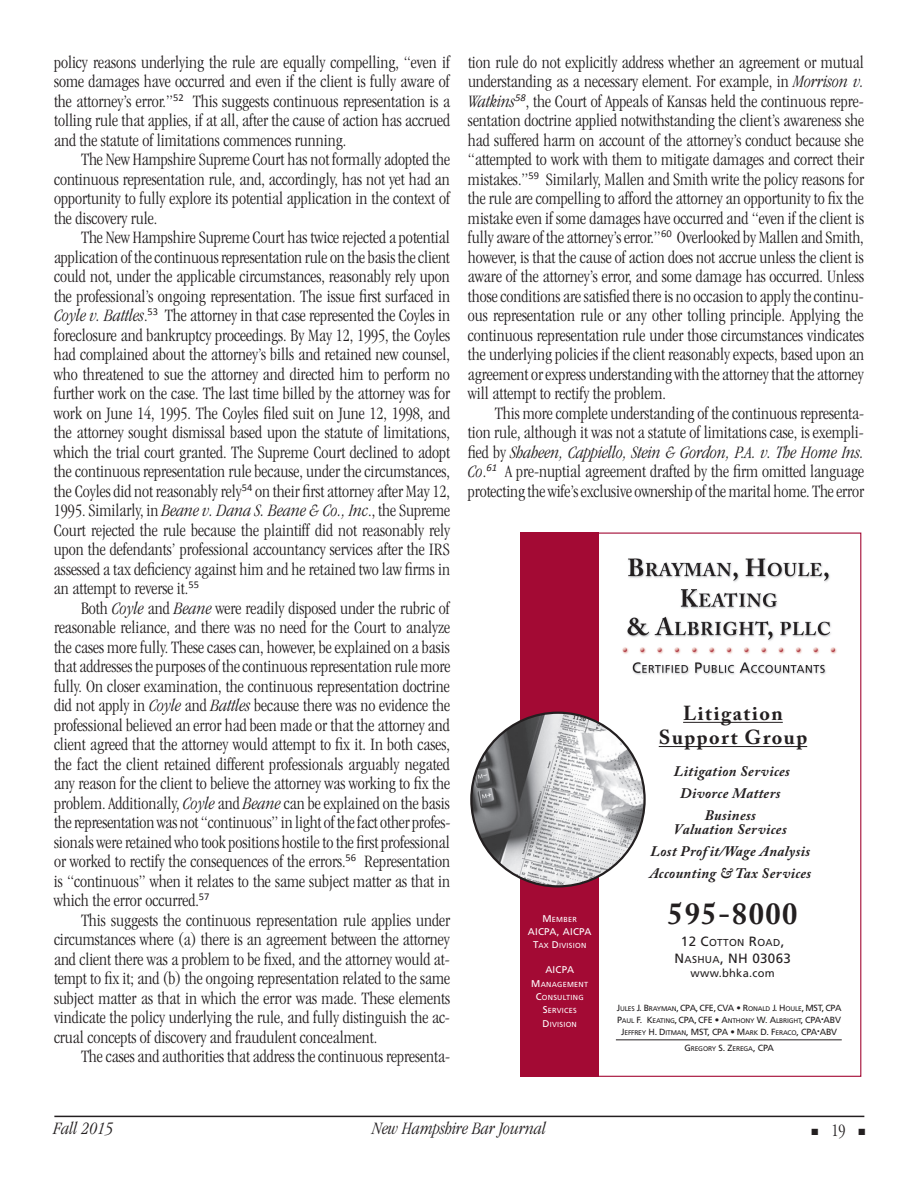
<style>
.page{position:relative;width:918px;height:1188px;background:#fff}
.page>*{position:absolute;margin:0;border:0;box-sizing:border-box;transform-origin:0 0}
.t1{font:700 30.6px "Adobe Caslon Pro";color:#231f20}
.t2{font:700 20.1px/24.2px "Adobe Caslon Pro";letter-spacing:.075em;color:#231f20;text-align:center}
.t3{font:300 condensed 18px/19.5px "Garamond";color:#231f20;text-align:justify}
.t4{font:italic 300 condensed 18px "Garamond";color:#231f20}
.t5{font:italic 700 14.55px/21.8px "Adobe Caslon Pro";letter-spacing:.025em;color:#231f20;text-align:center}
.t6{font:13.5px "Frutiger";letter-spacing:.025em;color:#231f20}
.t7{font:11.25px "Frutiger";letter-spacing:.025em;color:#231f20}
.t8{font:10.05px "Frutiger";letter-spacing:.035em;color:#231f20}
.t9{font:9.75px "Frutiger";letter-spacing:.025em;color:#fff}
.t10{font:9px/12.1px "Frutiger";letter-spacing:-.025em;color:#231f20;text-align:center}
.t11{font:7.35px/13.5px "Frutiger";letter-spacing:.035em;color:#fff;text-align:center}
.t12{font:6.75px "Frutiger";letter-spacing:-.02em;color:#231f20}
.s1{font-style:italic}
.s2{font-size:9.75px}
.s3{font-size:13.5px}
.s4{font-size:10.05px}
.s5{font-size:6.75px}
.s6{font-size:9px}
</style>
<div class="page">
<hr style="left:54px;top:1116px;width:810px;height:1px;background:#231f20">
<div style="left:521px;top:533px;width:78px;height:544px;background:#a30a34"></div>
<hr style="left:683px;top:722px;width:100px;height:1px;background:#231f20">
<hr style="left:659px;top:746px;width:148px;height:1px;background:#231f20">
<svg style="left:470px;top:712px;width:176px;height:176px"></svg>
<img style="left:627px;top:558px;width:204px;height:117px">
<hr style="left:616px;top:1040px;width:226px;height:1px;background:#231f20">
<img style="left:622px;top:643px;width:215px;height:15px">
<p class="t3" style="left:54px;top:52px;width:398px">policy reasons underlying the rule are equally compelling, “even if some damages have occurred and even if the client is fully aware of the attorney’s error.”<sup>52</sup> This suggests continuous representation is a tolling rule that applies, if at all, after the cause of action has accrued and the statute of limitations commences running.</p>
<p class="t3" style="left:54px;top:150px;width:398px;text-indent:27px">The New Hampshire Supreme Court has not formally adopted the continuous representation rule, and, accordingly, has not yet had an opportunity to fully explore its potential application in the context of the discovery rule.</p>
<p class="t3" style="left:54px;top:228px;width:398px;text-indent:27px">The New Hampshire Supreme Court has twice rejected a potential application of the continuous representation rule on the basis the client could not, under the applicable circumstances, reasonably rely upon the professional’s ongoing representation. The issue first surfaced in <span class="s1">Coyle v. Battles</span>.<sup>53</sup> The attorney in that case represented the Coyles in foreclosure and bankruptcy proceedings. By May 12, 1995, the Coyles had complained about the attorney’s bills and retained new counsel, who threatened to sue the attorney and directed him to perform no further work on the case. The last time billed by the attorney was for work on June 14, 1995. The Coyles filed suit on June 12, 1998, and the attorney sought dismissal based upon the statute of limitations, which the trial court granted. The Supreme Court declined to adopt the continuous representation rule because, under the circumstances, the Coyles did not reasonably rely<sup>54</sup> on their first attorney after May 12, 1995. Similarly, in <span class="s1">Beane v. Dana S. Beane &amp; Co., Inc</span>., the Supreme Court rejected the rule because the plaintiff did not reasonably rely upon the defendants’ professional accountancy services after the IRS assessed a tax deficiency against him and he retained two law firms in an attempt to reverse it.<sup>55</sup></p>
<p class="t3" style="left:54px;top:598px;width:398px;text-indent:27px">Both <span class="s1">Coyle</span> and <span class="s1">Beane</span> were readily disposed under the rubric of reasonable reliance, and there was no need for the Court to analyze the cases more fully. These cases can, however, be explained on a basis that addresses the purposes of the continuous representation rule more fully. On closer examination, the continuous representation doctrine did not apply in <span class="s1">Coyle</span> and <span class="s1">Battles</span> because there was no evidence the professional believed an error had been made or that the attorney and client agreed that the attorney would attempt to fix it. In both cases, the fact the client retained different professionals arguably negated any reason for the client to believe the attorney was working to fix the problem. Additionally, <span class="s1">Coyle</span> and <span class="s1">Beane</span> can be explained on the basis the representation was not “continuous” in light of the fact other profes&shy;sionals were retained who took positions hostile to the first professional or worked to rectify the consequences of the errors.<sup>56</sup> Representation is “continuous” when it relates to the same subject matter as that in which the error occurred.<sup>57</sup></p>
<p class="t3" style="left:54px;top:910px;width:398px;text-indent:27px">This suggests the continuous representation rule applies under circumstances where (a) there is an agreement between the attorney and client there was a problem to be fixed, and the attorney would at&shy;tempt to fix it; and (b) the ongoing representation related to the same subject matter as that in which the error was made. These elements vindicate the policy underlying the rule, and fully distinguish the ac&shy;crual concepts of discovery and fraudulent concealment.</p>
<p class="t3" style="left:81px;top:1047px;width:371px">The cases and authorities that address the continuous representa-</p>
<p class="t3" style="left:468px;top:52px;width:398px">tion rule do not explicitly address whether an agreement or mutual understanding as a necessary element. For example, in <span class="s1">Morrison v.<br>Watkins</span><sup>58</sup>, the Court of Appeals of Kansas held the continuous repre&shy;sentation doctrine applied notwithstanding the client’s awareness she had suffered harm on account of the attorney’s conduct because she “attempted to work with them to mitigate damages and correct their mistakes.”<sup>59</sup> Similarly, Mallen and Smith write the policy reasons for the rule are compelling to afford the attorney an opportunity to fix the mistake even if some damages have occurred and “even if the client is fully aware of the attorney’s error.”<sup>60</sup> Overlooked by Mallen and Smith, however, is that the cause of action does not accrue unless the client is aware of the attorney’s error, and some damage has occurred. Unless those conditions are satisfied there is no occasion to apply the continu&shy;ous representation rule or any other tolling principle. Applying the continuous representation rule under those circumstances vindicates the underlying policies if the client reasonably expects, based upon an agreement or express understanding with the attorney that the attorney will attempt to rectify the problem.</p>
<p class="t3" style="left:468px;top:403px;width:398px;text-indent:27px">This more complete understanding of the continuous representa&shy;tion rule, although it was not a statute of limitations case, is exempli&shy;fied by <span class="s1">Shaheen, Cappiello, Stein &amp; Gordon, P.A. v. The Home Ins.<br>Co</span>.<sup>61</sup> A pre-nuptial agreement drafted by the firm omitted language protecting the wife’s exclusive ownership of the marital home. The error</p>
<p class="t11" style="left:543px;top:912px;width:36px"><span class="s2">M</span>EMBER</p>
<p class="t9" style="left:528px;top:926px;width:65px">AICPA, AICPA</p>
<p class="t11" style="left:533px;top:939px;width:55px"><span class="s2">T</span>AX <span class="s2">D</span>IVISION</p>
<p class="t9" style="left:545px;top:964px;width:30px">AICPA</p>
<p class="t11" style="left:531px;top:977px;width:58px"><span class="s2">M</span>ANAGEMENT<br><span class="s2">C</span>ONSULTING<br><span class="s2">S</span>ERVICES<br><span class="s2">D</span>IVISION</p>
<p class="t2" style="left:659px;top:701px;width:150px">Litigation<br>Support Group</p>
<p class="t5" style="left:674px;top:760px;width:117px">Litigation Services<br>Divorce Matters<br>Business</p>
<p class="t5" style="left:649px;top:818px;width:163px">Valuation Services<br>Lost Prof it/Wage Analysis<br>Accounting &amp; Tax Services</p>
<h1 class="t1" style="left:668px;top:895px;width:131px">595-8000</h1>
<p class="t8" style="left:681px;top:936px;width:105px"><span class="s3">12 C</span>OTTON <span class="s3">R</span>OAD<span class="s3">,</span></p>
<p class="t6" style="left:674px;top:950px;width:118px">N<span class="s4">ASHUA</span>, NH 03063</p>
<p class="t7" style="left:691px;top:967px;width:86px">www.bhka.com</p>
<p class="t10" style="left:617px;top:1002px;width:226px">J<span class="s5">ULES</span> J. B<span class="s5">RAYMAN</span>, CPA,CFE, CVA • R<span class="s5">ONALD</span> J. H<span class="s5">OULE</span>, MST, CPA<br>P<span class="s5">AUL</span> F. K<span class="s5">EATING</span>, CPA, CFE • A<span class="s5">NTHONY</span> W. A<span class="s5">LBRIGHT</span>, CPA<sup>•</sup>ABV<br>J<span class="s5">EFFREY</span> H. D<span class="s5">ITMAN</span>, MST, CPA • M<span class="s5">ARK</span> D. F<span class="s5">ERACO</span>, CPA<sup>•</sup>ABV</p>
<p class="t12" style="left:684px;top:1044px;width:91px"><span class="s6">G</span>REGORY <span class="s6">S. Z</span>EREGA<span class="s6">, CPA</span></p>
<p class="t4" style="left:54px;top:1119px;width:61px">Fall 2015</p>
<p class="t4" style="left:372px;top:1119px;width:175px">New Hampshire Bar Journal</p>
<p class="t3" style="left:812px;top:1121px;width:55px">■ 19 ■</p>
</div>
